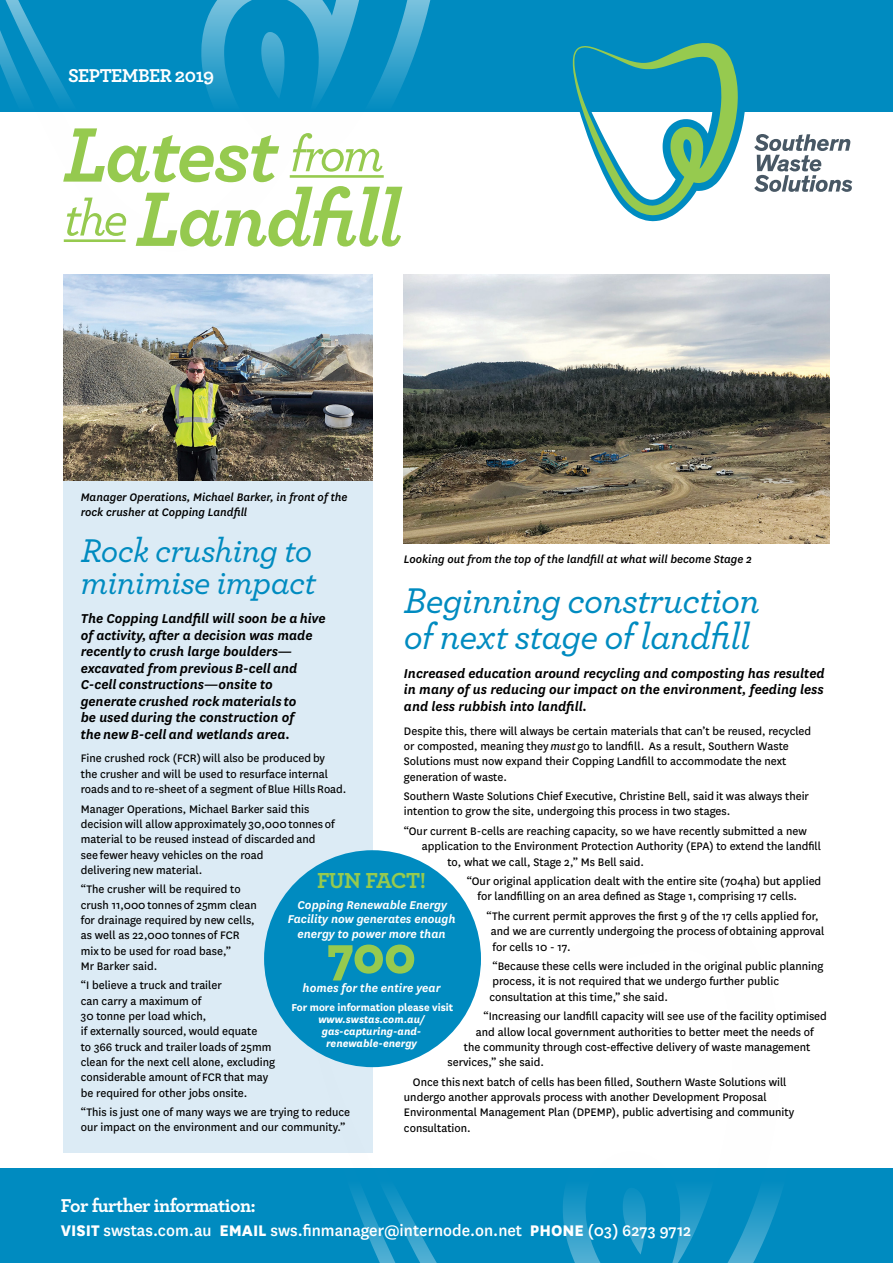
<style>
.page{position:relative;width:893px;height:1263px;background:#fff}
.page>*{position:absolute;margin:0;border:0;box-sizing:border-box;transform-origin:0 0}
.SSW_Heading{font:italic 700 80.85px/64.2px "Archer";letter-spacing:-.03em;color:#96ca4f}
.SSW_Intro{font:800 57.6px "National";color:#96ca4f}
.SSW_Heading-2{font:italic 500 37.5px/36px "Archer";letter-spacing:-.02em;color:#008bc0}
.SSW_Heading-3{font:italic 500 34.5px/31.5px "Archer";letter-spacing:-.02em;color:#008bc0}
.SSW_Heading-4{font:700 22.8px "Archer";letter-spacing:-.04em;color:#96ca4f}
.SSW_BODY{font:700 19.5px "Archer";letter-spacing:-.03em;color:#fff}
.SSW_Heading-5{font:700 19.5px "Archer";letter-spacing:-.03em;color:#fff}
.SSW_BODY-2{font:500 18px "National";color:#fff}
.SSW_Intro-2{font:italic 600 15px/16.5px "National";color:#000}
.SSW_Intro-3{font:italic 600 13.2px/14.5px "National";color:#fff;text-align:center}
.SSW_BODY-3{font:12.75px/15.3px "National";color:#000}
.SSW_BODY-4{font:italic 500 12.75px/15.3px "National";color:#000}
.SSW_BODY-5{font:italic 700 11.7px/11.9px "National";color:#fff;text-align:center}
.s1{font-weight:500;font-size:51.75px}
.s2{font-style:italic}
.s3{font-style:normal}
.s4{font-weight:800}
</style>
<div class="page">
<div style="left:64px;top:276px;width:309px;height:876px;background:#dcebf5"></div>
<div style="left:0;top:1168px;width:893px;height:95px;background:#008bc0"></div>
<div style="left:0;top:0;width:893px;height:111px;background:#008bc0"></div>
<svg style="left:754px;top:134px;width:98px;height:58px"></svg>
<svg style="left:570px;top:43px;width:177px;height:178px"></svg>
<svg style="left:0;top:0;width:419px;height:242px"></svg>
<svg style="left:303px;top:909px;width:477px;height:354px"></svg>
<img style="left:404px;top:274px;width:425px;height:269px">
<img style="left:64px;top:274px;width:309px;height:206px">
<div style="left:264px;top:850px;width:217px;height:217px;background:#008bc0;border-radius:50%"></div>
<p class="SSW_Heading-5" style="left:68px;top:60px;width:148px">SEPTEMBER 2019</p>
<p class="SSW_Heading" style="left:64px;top:116px;width:341px">Latest <span class="s1">from the</span> Landfill</p>
<p class="SSW_BODY-4" style="left:81px;top:489px;width:268px">Manager Operations, Michael Barker, in front of the rock crusher at Copping Landfill</p>
<p class="SSW_Heading-3" style="left:81px;top:533px;width:237px">Rock crushing to minimise impact</p>
<p class="SSW_Intro-2" style="left:81px;top:609px;width:246px">The Copping Landfill will soon be a hive of activity, after a decision was made recently to crush large boulders— excavated from previous B-cell and C-cell constructions—onsite to generate crushed rock materials to<br>be used during the construction of<br>the new B-cell and wetlands area.</p>
<p class="SSW_BODY-3" style="left:81px;top:750px;width:267px">Fine crushed rock (FCR) will also be produced by<br>the crusher and will be used to resurface internal roads and to re-sheet of a segment of Blue Hills Road.</p>
<p class="SSW_BODY-3" style="left:81px;top:800px;width:255px">Manager Operations, Michael Barker said this decision will allow approximately 30,000 tonnes of material to be reused instead of discarded and see fewer heavy vehicles on the road<br>delivering new material.</p>
<p class="SSW_BODY-3" style="left:81px;top:881px;width:178px">“The crusher will be required to crush 11,000 tonnes of 25mm clean for drainage required by new cells, as well as 22,000 tonnes of FCR mix to be used for road base,”<br>Mr Barker said.</p>
<p class="SSW_BODY-3" style="left:81px;top:977px;width:196px">“I believe a truck and trailer<br>can carry a maximum of<br>30 tonne per load which,<br>if externally sourced, would equate<br>to 366 truck and trailer loads of 25mm clean for the next cell alone, excluding considerable amount of FCR that may be required for other jobs onsite.</p>
<p class="SSW_BODY-3" style="left:81px;top:1104px;width:271px">“This is just one of many ways we are trying to reduce our impact on the environment and our community.”</p>
<p class="SSW_BODY-4" style="left:404px;top:551px;width:349px">Looking out from the top of the landfill at what will become Stage 2</p>
<p class="SSW_Heading-2" style="left:404px;top:580px;width:358px">Beginning construction of next stage of landfill</p>
<p class="SSW_Intro-2" style="left:404px;top:664px;width:422px;text-align:justify">Increased education around recycling and composting has resulted in many of us reducing our impact on the environment, feeding less and less rubbish into landfill.</p>
<p class="SSW_BODY-3" style="left:404px;top:722px;width:409px">Despite this, there will always be certain materials that can’t be reused, recycled or composted, meaning they <span class="s2">must</span> go to landfill. As a result, Southern Waste Solutions must now expand their Copping Landfill to accommodate the next generation of waste.</p>
<p class="SSW_BODY-3" style="left:404px;top:788px;width:407px">Southern Waste Solutions Chief Executive, Christine Bell, said it was always their intention to grow the site, undergoing this process in two stages.</p>
<p class="SSW_BODY-3" style="left:404px;top:823px;width:404px">“Our current B-cells are reaching capacity, so we have recently submitted a new</p>
<p class="SSW_BODY-3" style="left:422px;top:838px;width:401px">application to the Environment Protection Authority (EPA) to extend the landfill</p>
<p class="SSW_BODY-3" style="left:447px;top:853px;width:198px">to, what we call, Stage 2,” Ms Bell said.</p>
<p class="SSW_BODY-3" style="left:477px;top:873px;width:345px;text-indent:-10px">“Our original application dealt with the entire site (704ha) but applied for landfilling on an area defined as Stage 1, comprising 17 cells.</p>
<p class="SSW_BODY-3" style="left:491px;top:908px;width:335px;text-indent:-4px">“The current permit approves the first 9 of the 17 cells applied for, and we are currently undergoing the process of obtaining approval for cells 10 - 17.</p>
<p class="SSW_BODY-3" style="left:489px;top:958px;width:336px">“Because these cells were included in the original public planning process, it is not required that we undergo further public consultation at this time,” she said.</p>
<p class="SSW_BODY-3" style="left:483px;top:1008px;width:345px">“Increasing our landfill capacity will see use of the facility optimised</p>
<p class="SSW_BODY-3" style="left:476px;top:1023px;width:339px">and allow local government authorities to better meet the needs of</p>
<p class="SSW_BODY-3" style="left:464px;top:1039px;width:348px">the community through cost-effective delivery of waste management</p>
<p class="SSW_BODY-3" style="left:447px;top:1054px;width:98px">services,” she said.</p>
<p class="SSW_BODY-3" style="left:404px;top:1073px;width:392px;text-indent:9px">Once this next batch of cells has been filled, Southern Waste Solutions will undergo another approvals process with another Development Proposal Environmental Management Plan (DPEMP), public advertising and community consultation.</p>
<p class="SSW_Heading-4" style="left:317px;top:862px;width:110px">FUN FACT!</p>
<p class="SSW_Intro-3" style="left:288px;top:896px;width:169px">Copping Renewable Energy<br>Facility now generates enough energy to power more than</p>
<p class="SSW_Intro" style="left:327px;top:914px;width:91px">700</p>
<p class="SSW_Intro-3" style="left:303px;top:980px;width:139px">homes for the entire year</p>
<p class="SSW_BODY-5" style="left:291px;top:1001px;width:163px"><span class="s3">For more information please visit </span>www.swstas.com.au/ gas-capturing-and&shy;renewable-energy</p>
<p class="SSW_BODY" style="left:61px;top:1190px;width:197px">For further information:</p>
<p class="SSW_BODY-2" style="left:61px;top:1218px;width:632px"><span class="s4">VISIT</span> swstas.com.au <span class="s4">EMAIL</span> sws.finmanager@internode.on.net <span class="s4">PHONE</span> (03) 6273 9712</p>
</div>
